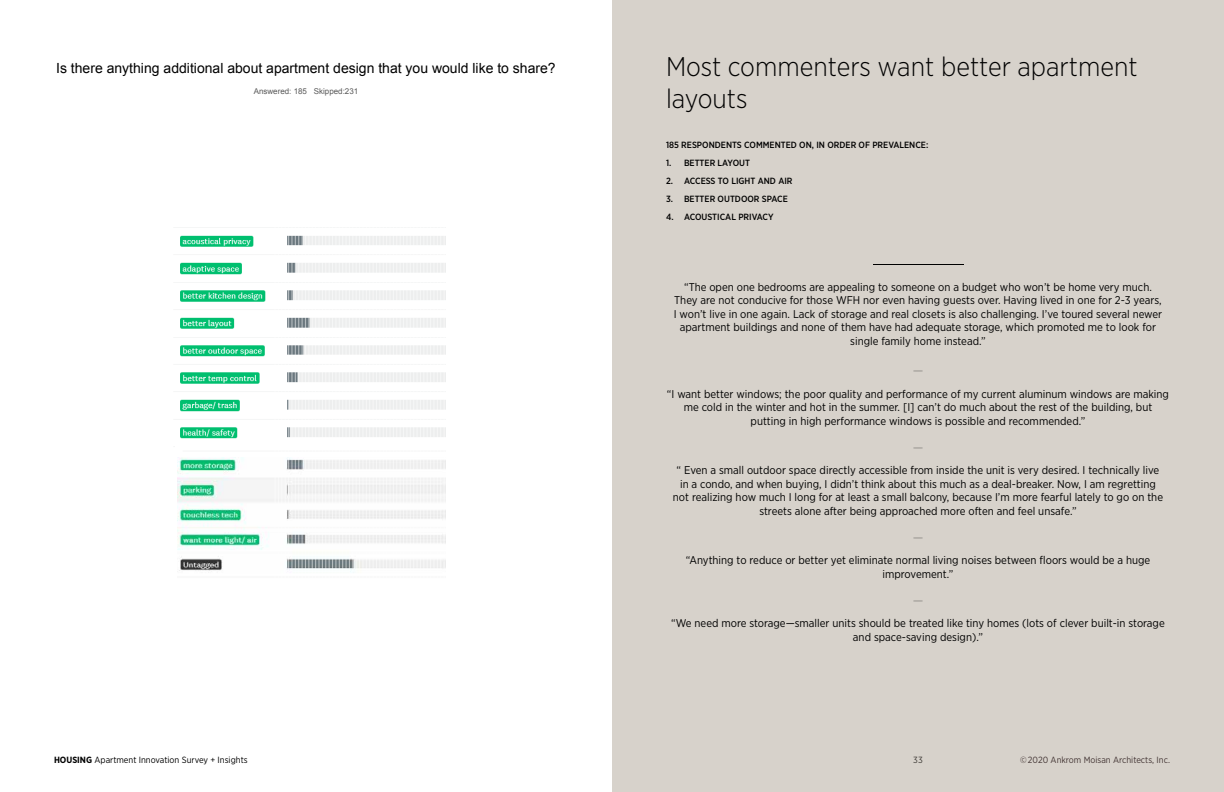
<style>
.page{position:relative;width:1224px;height:792px;background:#fff}
.page>*{position:absolute;margin:0;border:0;box-sizing:border-box;transform-origin:0 0}
.t1{font:300 27px/32.4px "Gotham Narrow";color:#000}
.t2{font:14px "Arial";color:#000}
.t3{font:100 13.5px "Gotham Narrow";color:#000}
.t4{font:100 13.5px "Gotham Narrow";color:#000;scale:10 1}
.t5{font:11.2px/13.5px "Gotham Narrow";color:#000;text-align:center}
.t6{font:500 9px "Gotham Narrow";color:#000}
.t7{font:9px "Gotham Narrow";color:#000}
.t8{font:9px "Gotham Narrow";color:#443635}
.t9{font:9px "Gotham Narrow";color:#3d3935}
.t10{font:8px "Arial";color:#595959}
.s1{font-weight:700}
</style>
<div class="page">
<div style="left:612px;top:0;width:612px;height:792px;background:#d7d2cb"></div>
<img style="left:180px;top:235px;width:86px;height:204px">
<img style="left:178px;top:457px;width:96px;height:114px">
<svg style="left:276px;top:235px;width:170px;height:338px"></svg>
<p class="t2" style="left:56px;top:59px;width:501px">Is there anything additional about apartment design that you would like to share?</p>
<p class="t10" style="left:254px;top:86px;width:106px">Answered: 185 Skipped:231</p>
<h1 class="t1" style="left:666px;top:49px;width:473px">Most commenters want better apartment layouts</h1>
<p class="t6" style="left:666px;top:139px;width:264px">185 RESPONDENTS COMMENTED ON, IN ORDER OF PREVALENCE:</p>
<p class="t6" style="left:666px;top:157px;width:85px">1. BETTER LAYOUT</p>
<p class="t6" style="left:666px;top:175px;width:128px">2. ACCESS TO LIGHT AND AIR</p>
<p class="t6" style="left:666px;top:193px;width:123px">3. BETTER OUTDOOR SPACE</p>
<p class="t6" style="left:666px;top:211px;width:109px">4. ACOUSTICAL PRIVACY</p>
<p class="t4" style="left:865px;top:255px;width:12px">—</p>
<p class="t5" style="left:674px;top:293px;width:490px">They are not conducive for those WFH nor even having guests over. Having lived in one for 2-3 years, I won’t live in one again. Lack of storage and real closets is also challenging. I’ve toured several newer apartment buildings and none of them have had adequate storage, which promoted me to look for single family home instead.”</p>
<p class="t3" style="left:913px;top:362px;width:12px">—</p>
<p class="t5" style="left:667px;top:387px;width:504px">“I want better windows; the poor quality and performance of my current aluminum windows are making me cold in the winter and hot in the summer. [I] can’t do much about the rest of the building, but putting in high performance windows is possible and recommended.”</p>
<p class="t3" style="left:913px;top:439px;width:12px">—</p>
<p class="t5" style="left:673px;top:463px;width:492px">“ Even a small outdoor space directly accessible from inside the unit is very desired. I technically live in a condo, and when buying, I didn’t think about this much as a deal-breaker. Now, I am regretting not realizing how much I long for at least a small balcony, because I’m more fearful lately to go on the streets alone after being approached more often and feel unsafe.”</p>
<p class="t3" style="left:913px;top:529px;width:12px">—</p>
<p class="t5" style="left:686px;top:553px;width:466px">“Anything to reduce or better yet eliminate normal living noises between floors would be a huge improvement.”</p>
<p class="t3" style="left:913px;top:592px;width:12px">—</p>
<p class="t5" style="left:671px;top:616px;width:495px">“We need more storage—smaller units should be treated like tiny homes (lots of clever built-in storage and space-saving design).”</p>
<p class="t5" style="left:684px;top:280px;width:469px">“The open one bedrooms are appealing to someone on a budget who won’t be home very much.</p>
<p class="t7" style="left:54px;top:754px;width:195px"><span class="s1">HOUSING</span> Apartment Innovation Survey + Insights</p>
<p class="t9" style="left:913px;top:754px;width:11px">33</p>
<p class="t8" style="left:1020px;top:754px;width:151px">© 2020 Ankrom Moisan Architects, Inc.</p>
</div>
